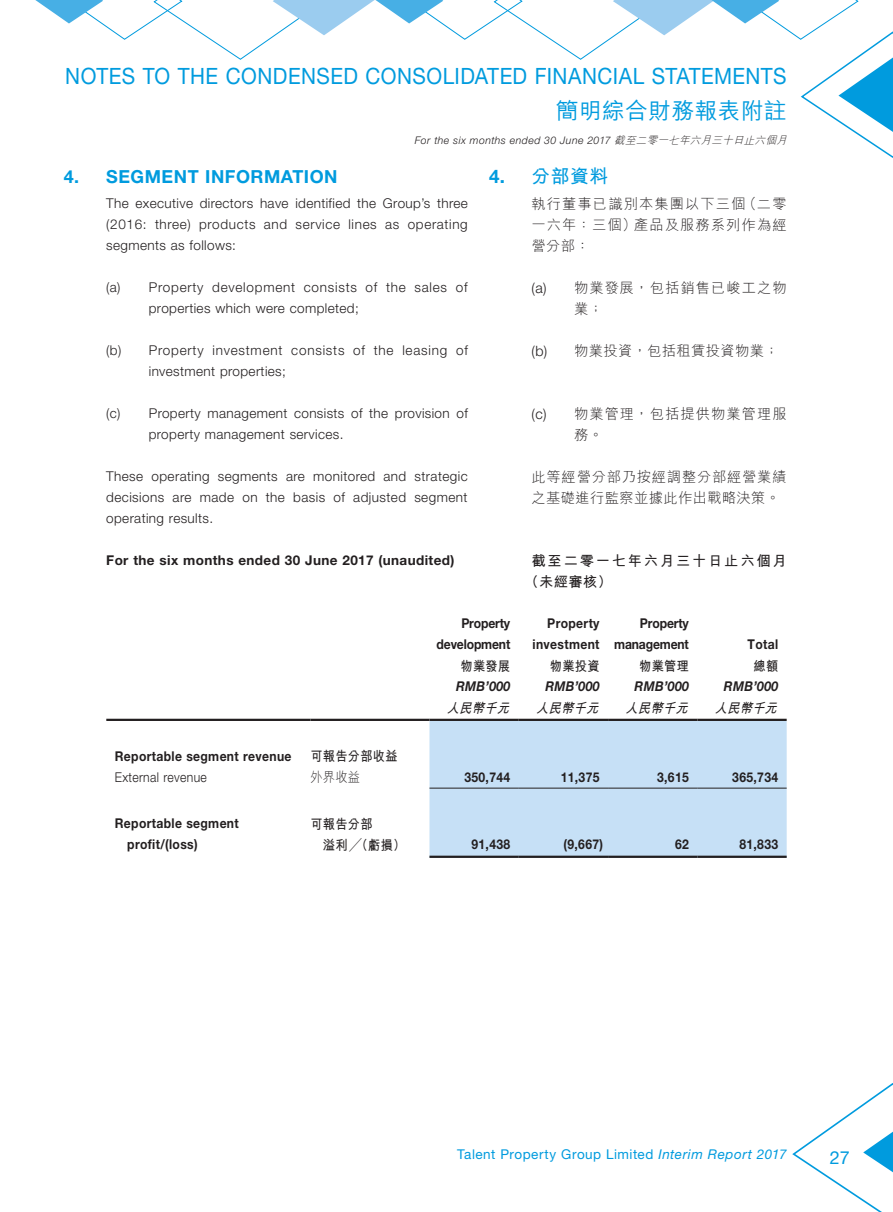
<style>
.page{position:relative;width:893px;height:1212px;background:#fff}
.page>*{position:absolute;margin:0;border:0;box-sizing:border-box;transform-origin:0 0}
.t1{font:22.5px "Helvetica Neue LT Std";letter-spacing:.02em;color:#009bde;scale:.92 1}
.t2{font:500 22.5px "M Hei HK";letter-spacing:.03em;color:#009bde}
.t3{font:700 18.75px "M Hei HK";color:#009bde}
.t4{font:700 18px "Helvetica Neue LT Std";letter-spacing:.03em;color:#009bde}
.t5{font:18px "Helvetica Neue LT Std";color:#009bde}
.t6{font:300 14.25px/21px "M Hei HK";letter-spacing:.075em;color:#231f20}
.t7{font:300 14.25px/21px "M Hei HK";letter-spacing:.055em;color:#231f20}
.t8{font:700 14.25px/21px "M Hei HK";letter-spacing:.125em;color:#231f20}
.t9{font:300 14.25px "M Hei HK";letter-spacing:.03em;color:#231f20}
.t10{font:300 13.5px/21px "Helvetica Neue LT Std";letter-spacing:.03em;color:#231f20;text-align:justify}
.t11{font:700 13.5px/21px "Helvetica Neue LT Std";letter-spacing:.03em;color:#231f20;text-align:right;scale:.9 1}
.t12{font:300 13.5px/21px "Helvetica Neue LT Std";letter-spacing:.055em;color:#231f20}
.t13{font:300 13.5px/21px "Helvetica Neue LT Std";letter-spacing:.06em;color:#231f20}
.t14{font:13.5px "Helvetica Neue LT Std";letter-spacing:.035em;color:#009bde}
.t15{font:700 13.5px "Helvetica Neue LT Std";letter-spacing:.03em;color:#231f20}
.t16{font:700 13.5px/21px "Helvetica Neue LT Std";letter-spacing:-.01em;color:#231f20;text-align:right;scale:.9 1}
.t17{font:700 13.5px/21px "M Hei HK";letter-spacing:.03em;color:#231f20;scale:.9 1}
.t18{font:italic 700 13.5px "Helvetica Neue LT Std";letter-spacing:.03em;color:#231f20;scale:.9 1}
.t19{font:italic 700 13.5px "M Hei HK";color:#231f20;scale:.9 1}
.t20{font:300 13.5px "Helvetica Neue LT Std";letter-spacing:.03em;color:#231f20;scale:.9 1}
.t21{font:300 13.5px "M Hei HK";color:#231f20;scale:.9 1}
.t22{font:italic 300 10.5px "Helvetica Neue LT Std";letter-spacing:.045em;color:#231f20}
.s1{font-family:"M Hei HK"}
.s2{font-family:"Helvetica Neue LT Std"}
.s3{font-style:italic}
</style>
<div class="page">
<svg style="left:792px;top:1083px;width:101px;height:129px"></svg>
<svg style="left:35px;top:0;width:858px;height:158px"></svg>
<svg style="left:429px;top:718px;width:358px;height:1px"></svg>
<div style="left:429px;top:721px;width:358px;height:135px;background:#c6e0f6"></div>
<hr style="left:106px;top:719px;width:204px;height:2px;background:#231f20">
<hr style="left:310px;top:719px;width:119px;height:2px;background:#231f20">
<hr style="left:429px;top:719px;width:90px;height:2px;background:#231f20">
<hr style="left:519px;top:719px;width:89px;height:2px;background:#231f20">
<hr style="left:608px;top:719px;width:89px;height:2px;background:#231f20">
<hr style="left:697px;top:719px;width:90px;height:2px;background:#231f20">
<hr style="left:429px;top:788px;width:90px;height:1px;background:#231f20">
<hr style="left:519px;top:788px;width:89px;height:1px;background:#231f20">
<hr style="left:608px;top:788px;width:89px;height:1px;background:#231f20">
<hr style="left:697px;top:788px;width:90px;height:1px;background:#231f20">
<hr style="left:429px;top:856px;width:90px;height:2px;background:#231f20">
<hr style="left:519px;top:856px;width:89px;height:2px;background:#231f20">
<hr style="left:608px;top:856px;width:89px;height:2px;background:#231f20">
<hr style="left:697px;top:856px;width:90px;height:2px;background:#231f20">
<h1 class="t1" style="left:65px;top:62px;width:344px">NOTES TO THE CONDENSED conso</h1>
<h1 class="t1" style="left:443px;top:62px;width:64px">lidated</h1>
<h1 class="t1" style="left:535px;top:62px;width:97px">FI NANCIAL</h1>
<h1 class="t1" style="left:652px;top:62px;width:148px">STATEMENTS</h1>
<h1 class="t2" style="left:556px;top:94px;width:232px">簡明綜合財務報表附註</h1>
<p class="t22" style="left:415px;top:134px;width:377px">For the six months ended 30 June 2017 <span class="s1">截至二零一七年六月三十日止六個月</span></p>
<h3 class="t4" style="left:64px;top:165px;width:275px">4. SEGMENT INFORMATION</h3>
<p class="t10" style="left:106px;top:193px;width:363px">The executive directors have identified the Group’s three (2016: three) products and service lines as operating segments as follows:</p>
<p class="t12" style="left:149px;top:277px;width:320px;text-indent:-43px">(a) Property development consists of the sales of properties which were completed;</p>
<p class="t13" style="left:149px;top:340px;width:321px;text-indent:-43px">(b) Property investment consists of the leasing of investment properties;</p>
<p class="t10" style="left:149px;top:403px;width:321px;text-indent:-43px">(c) Property management consists of the provision of property management services.</p>
<p class="t10" style="left:106px;top:466px;width:363px">These operating segments are monitored and strategic decisions are made on the basis of adjusted segment operating results.</p>
<p class="t15" style="left:106px;top:552px;width:350px">For the six months ended 30 June 2017 (unaudited)</p>
<h2 class="t3" style="left:489px;top:163px;width:121px"><span class="s2">4.</span> 分部資料</h2>
<p class="t6" style="left:531px;top:192px;width:257px;text-align:justify">執行董事已識別本集團以下三個（二零一六年：三個）產品及服務系列作為經營分部：</p>
<p class="t6" style="left:574px;top:276px;width:214px;text-indent:-43px"><span class="s2">(a)</span> 物業發展，包括銷售已峻工之物業；</p>
<p class="t9" style="left:531px;top:340px;width:249px"><span class="s2">(b)</span> 物業投資，包括租賃投資物業；</p>
<p class="t6" style="left:574px;top:402px;width:214px;text-indent:-43px"><span class="s2">(c)</span> 物業管理，包括提供物業管理服務。</p>
<p class="t7" style="left:531px;top:465px;width:257px">此等經營分部乃按經調整分部經營業績之基礎進行監察並據此作出戰略決策。</p>
<p class="t8" style="left:524px;top:549px;width:264px;text-indent:7px">截至二零一七年六月三十日止六個月（未經審核）</p>
<p class="t16" style="left:437px;top:613px;width:83px">Property development</p>
<p class="t11" style="left:533px;top:613px;width:76px">Property investment</p>
<p class="t16" style="left:614px;top:613px;width:85px">Property management</p>
<p class="t11" style="left:748px;top:634px;width:35px">Total</p>
<p class="t17" style="left:461px;top:654px;width:57px">物業發展</p>
<p class="t17" style="left:550px;top:654px;width:57px">物業投資</p>
<p class="t17" style="left:639px;top:654px;width:57px">物業管理</p>
<p class="t17" style="left:753px;top:654px;width:29px">總額</p>
<p class="t18" style="left:456px;top:678px;width:62px">RMB’000</p>
<p class="t18" style="left:545px;top:678px;width:62px">RMB’000</p>
<p class="t18" style="left:635px;top:678px;width:62px">RMB’000</p>
<p class="t18" style="left:724px;top:678px;width:62px">RMB’000</p>
<p class="t19" style="left:447px;top:698px;width:76px">人民幣千元</p>
<p class="t19" style="left:536px;top:698px;width:76px">人民幣千元</p>
<p class="t19" style="left:625px;top:698px;width:76px">人民幣千元</p>
<p class="t19" style="left:715px;top:698px;width:76px">人民幣千元</p>
<p class="t11" style="left:115px;top:745px;width:198px">Reportable segment revenue</p>
<p class="t17" style="left:310px;top:745px;width:98px">可報告分部收益</p>
<p class="t20" style="left:115px;top:769px;width:104px">External revenue</p>
<p class="t21" style="left:310px;top:768px;width:57px">外界收益</p>
<p class="t11" style="left:464px;top:766px;width:53px">350,744</p>
<p class="t11" style="left:561px;top:766px;width:45px">11,375</p>
<p class="t11" style="left:657px;top:766px;width:37px">3,615</p>
<p class="t11" style="left:732px;top:766px;width:53px">365,734</p>
<p class="t11" style="left:127px;top:812px;width:125px;text-align:left;text-indent:-12px">Reportable segment profit/(loss)</p>
<p class="t17" style="left:323px;top:812px;width:93px;text-indent:-12px">可報告分部<br>溢利╱（虧損）</p>
<p class="t11" style="left:471px;top:833px;width:45px">91,438</p>
<p class="t11" style="left:564px;top:833px;width:46px">(9,667)</p>
<p class="t11" style="left:675px;top:833px;width:17px">62</p>
<p class="t11" style="left:739px;top:833px;width:45px">81,833</p>
<p class="t14" style="left:457px;top:1146px;width:331px">Talent Property Group Limited <span class="s3">Interim Report 2017</span></p>
<h3 class="t5" style="left:830px;top:1146px;width:22px">27</h3>
</div>
